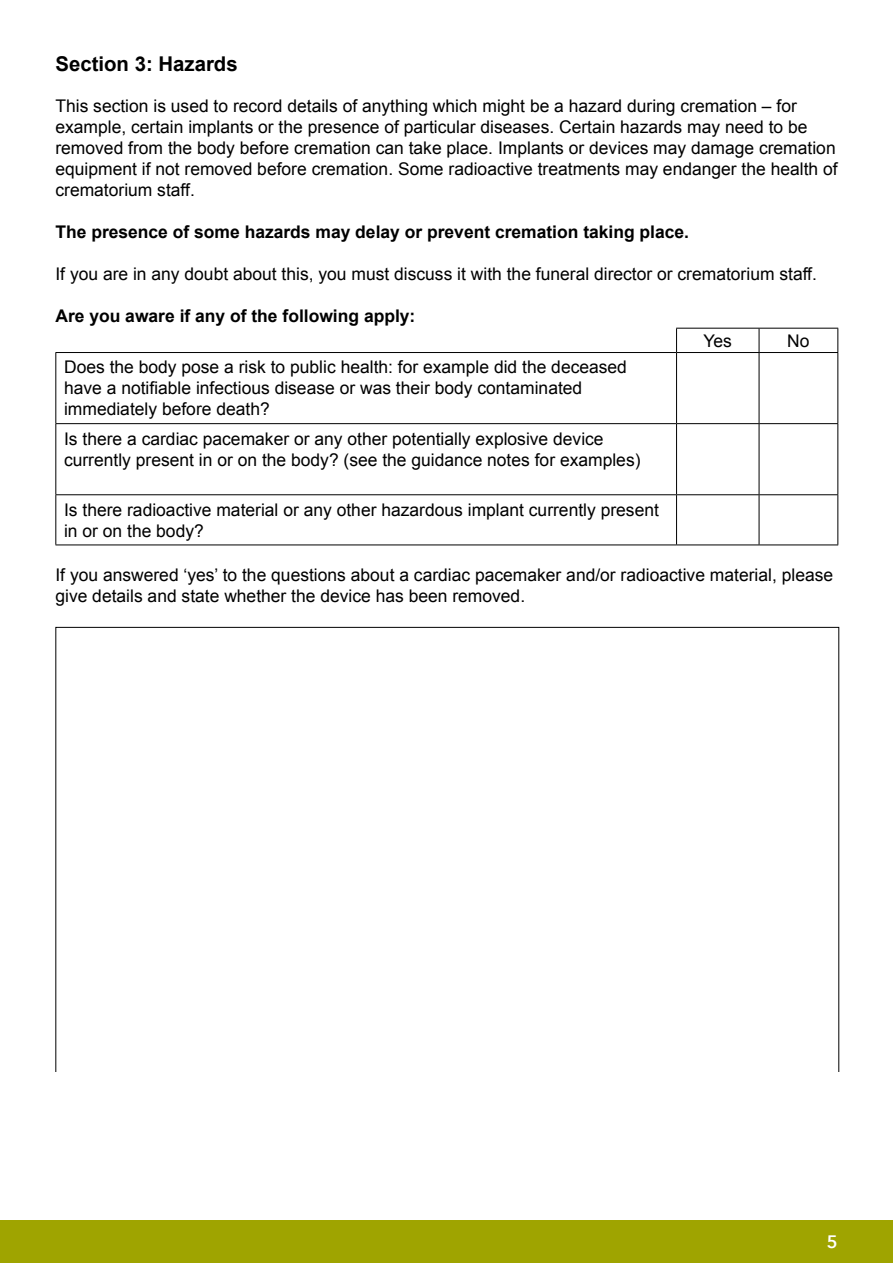
<style>
.page{position:relative;width:893px;height:1263px;background:#fff}
.page>*{position:absolute;margin:0;border:0;box-sizing:border-box;transform-origin:0 0}
.t1{font:700 20.4px "Arial";color:#000}
.t2{font:600 18px "Avenir Next";color:#fff}
.t3{font:17.4px/21px "Arial";color:#000}
.t4{font:700 17.4px "Arial";color:#000}
</style>
<div class="page">
<div style="left:0;top:1220px;width:893px;height:43px;background:#9fa400"></div>
<hr style="left:55px;top:352px;width:622px;height:1px;background:#000">
<hr style="left:55px;top:353px;width:1px;height:70px;background:#000">
<hr style="left:676px;top:353px;width:1px;height:70px;background:#000">
<hr style="left:759px;top:353px;width:1px;height:70px;background:#000">
<hr style="left:837px;top:353px;width:1px;height:70px;background:#000">
<hr style="left:55px;top:423px;width:622px;height:1px;background:#000">
<hr style="left:55px;top:424px;width:1px;height:70px;background:#000">
<hr style="left:677px;top:423px;width:82px;height:1px;background:#000">
<hr style="left:676px;top:424px;width:1px;height:70px;background:#000">
<hr style="left:759px;top:423px;width:79px;height:1px;background:#000">
<hr style="left:759px;top:424px;width:1px;height:70px;background:#000">
<hr style="left:837px;top:424px;width:1px;height:70px;background:#000">
<hr style="left:55px;top:494px;width:622px;height:1px;background:#000">
<hr style="left:55px;top:495px;width:1px;height:50px;background:#000">
<hr style="left:677px;top:494px;width:82px;height:1px;background:#000">
<hr style="left:676px;top:495px;width:1px;height:50px;background:#000">
<hr style="left:759px;top:494px;width:79px;height:1px;background:#000">
<hr style="left:759px;top:495px;width:1px;height:50px;background:#000">
<hr style="left:837px;top:495px;width:1px;height:50px;background:#000">
<hr style="left:55px;top:545px;width:622px;height:1px;background:#000">
<hr style="left:677px;top:545px;width:82px;height:1px;background:#000">
<hr style="left:759px;top:545px;width:79px;height:1px;background:#000">
<hr style="left:676px;top:328px;width:83px;height:1px;background:#000">
<svg style="left:676px;top:328px;width:1px;height:24px"></svg>
<hr style="left:759px;top:328px;width:79px;height:1px;background:#000">
<svg style="left:759px;top:328px;width:1px;height:24px"></svg>
<svg style="left:837px;top:328px;width:1px;height:24px"></svg>
<hr style="left:677px;top:352px;width:82px;height:1px;background:#000">
<hr style="left:759px;top:352px;width:79px;height:1px;background:#000">
<svg style="left:55px;top:627px;width:784px;height:444px"></svg>
<p class="t1" style="left:55px;top:50px;width:184px">Section 3: Hazards</p>
<p class="t3" style="left:55px;top:96px;width:784px">This section is used to record details of anything which might be a hazard during cremation – for example, certain implants or the presence of particular diseases. Certain hazards may need to be removed from the body before cremation can take place. Implants or devices may damage cremation equipment if not removed before cremation. Some radioactive treatments may endanger the health of crematorium staff.</p>
<p class="t4" style="left:55px;top:221px;width:635px">The presence of some hazards may delay or prevent cremation taking place.</p>
<p class="t3" style="left:55px;top:264px;width:763px">If you are in any doubt about this, you must discuss it with the funeral director or crematorium staff.</p>
<p class="t4" style="left:55px;top:304px;width:361px">Are you aware if any of the following apply:</p>
<p class="t3" style="left:704px;top:330px;width:30px">Yes</p>
<p class="t3" style="left:787px;top:330px;width:24px">No</p>
<p class="t3" style="left:64px;top:357px;width:564px">Does the body pose a risk to public health: for example did the deceased have a notifiable infectious disease or was their body contaminated immediately before death?</p>
<p class="t3" style="left:64px;top:428px;width:578px">Is there a cardiac pacemaker or any other potentially explosive device currently present in or on the body? (see the guidance notes for examples)</p>
<p class="t3" style="left:64px;top:499px;width:596px">Is there radioactive material or any other hazardous implant currently present in or on the body?</p>
<p class="t3" style="left:55px;top:565px;width:779px">If you answered ‘yes’ to the questions about a cardiac pacemaker and/or radioactive material, please give details and state whether the device has been removed.</p>
<p class="t2" style="left:827px;top:1231px;width:12px">5</p>
</div>
